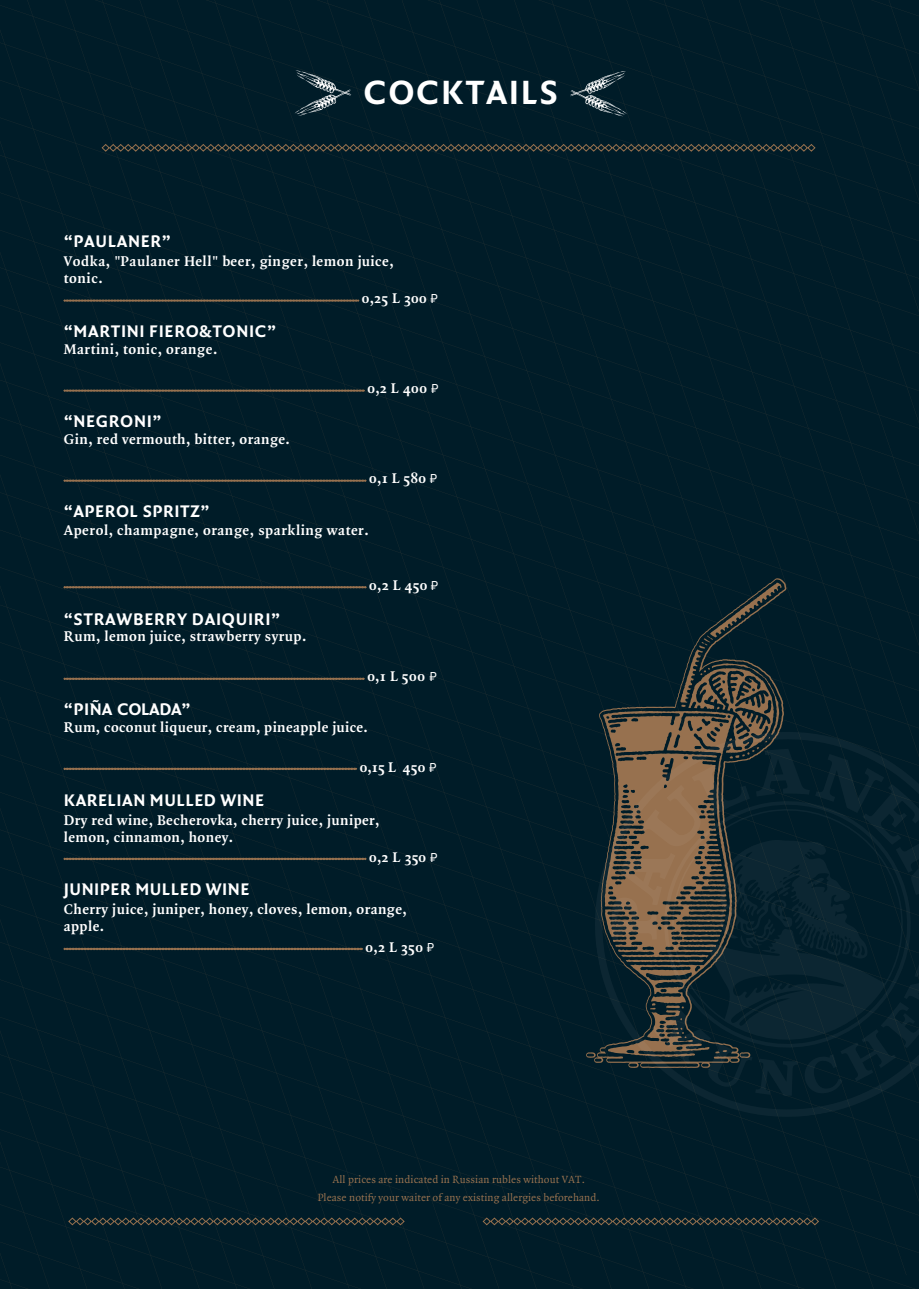
<style>
.page{position:relative;width:919px;height:1289px;background:#fff}
.page>*{position:absolute;margin:0;border:0;box-sizing:border-box;transform-origin:0 0}
.t1{font:700 36px "Quadraat Sans Pro";letter-spacing:.045em;color:#fff}
.Speisen-Erklärung{font:700 18px "Quadraat Sans Pro";letter-spacing:.025em;color:#fff}
.Speisen-Erklärung-2{font:700 18px "Quadraat Sans Pro";letter-spacing:-.025em;color:#fff}
.Speisen-Erklärung-3{font:700 15px/17.4px "Quadraat Pro";letter-spacing:.03em;color:#fff}
.t2{font:11.1px/18px "Quadraat Pro";letter-spacing:.01em;color:#97714f;text-align:center}
.s1{font-family:"Archivo Narrow";font-weight:400;font-size:12.75px}
</style>
<div class="page">
<div style="left:0;top:0;width:918px;height:1288px;background:#001c28"></div>
<div style="left:594px;top:578px;width:192px;height:138px;background:#001c28"></div>
<svg style="left:579px;top:716px;width:339px;height:416px;background:#021d29"></svg>
<svg style="left:603px;top:582px;width:315px;height:513px;background:#1d2d31"></svg>
<svg style="left:482px;top:1217px;width:337px;height:8px;background:#2e3633"></svg>
<svg style="left:68px;top:1217px;width:337px;height:8px;background:#2e3633"></svg>
<svg style="left:101px;top:144px;width:714px;height:8px;background:#303734"></svg>
<svg style="left:570px;top:71px;width:56px;height:45px;background:#263d47"></svg>
<svg style="left:295px;top:70px;width:56px;height:46px;background:#253d47"></svg>
<svg style="left:64px;top:300px;width:295px;height:1px"></svg>
<svg style="left:64px;top:390px;width:300px;height:1px"></svg>
<svg style="left:64px;top:480px;width:302px;height:1px"></svg>
<svg style="left:64px;top:586px;width:302px;height:2px"></svg>
<svg style="left:64px;top:678px;width:300px;height:1px"></svg>
<svg style="left:64px;top:768px;width:293px;height:1px"></svg>
<svg style="left:64px;top:858px;width:302px;height:1px"></svg>
<svg style="left:64px;top:948px;width:298px;height:1px"></svg>
<p class="t1" style="left:363px;top:65px;width:196px">COCKTAILS</p>
<p class="Speisen-Erklärung" style="left:64px;top:227px;width:108px">“PAULANER”</p>
<p class="Speisen-Erklärung-3" style="left:64px;top:252px;width:331px">Vodka, "Paulaner Hell" beer, ginger, lemon juice, tonic.</p>
<p class="Speisen-Erklärung-3" style="left:362px;top:289px;width:77px">0,25 L 300 <span class="s1">₽</span></p>
<p class="Speisen-Erklärung" style="left:64px;top:317px;width:214px">“MARTINI FIERO&amp;TONIC”</p>
<p class="Speisen-Erklärung-3" style="left:64px;top:340px;width:155px">Martini, tonic, orange.</p>
<p class="Speisen-Erklärung-3" style="left:367px;top:379px;width:72px">0,2 L 400 <span class="s1">₽</span></p>
<p class="Speisen-Erklärung" style="left:64px;top:407px;width:99px">“NEGRONI”</p>
<p class="Speisen-Erklärung-3" style="left:64px;top:430px;width:227px">Gin, red vermouth, bitter, orange.</p>
<p class="Speisen-Erklärung-3" style="left:369px;top:469px;width:70px">0,1 L 580 <span class="s1">₽</span></p>
<p class="Speisen-Erklärung" style="left:64px;top:498px;width:147px">“APEROL SPRITZ”</p>
<p class="Speisen-Erklärung-3" style="left:64px;top:521px;width:306px">Aperol, champagne, orange, sparkling water.</p>
<p class="Speisen-Erklärung" style="left:64px;top:605px;width:218px">“STRAWBERRY DAIQUIRI”</p>
<p class="Speisen-Erklärung-3" style="left:64px;top:627px;width:244px">Rum, lemon juice, strawberry syrup.</p>
<p class="Speisen-Erklärung-3" style="left:369px;top:576px;width:70px">0,2 L 450 <span class="s1">₽</span></p>
<p class="Speisen-Erklärung-3" style="left:367px;top:667px;width:71px">0,1 L 500 <span class="s1">₽</span></p>
<p class="Speisen-Erklärung-2" style="left:64px;top:695px;width:128px">“PIÑA COLADA”</p>
<p class="Speisen-Erklärung-3" style="left:64px;top:718px;width:305px">Rum, coconut liqueur, cream, pineapple juice.</p>
<p class="Speisen-Erklärung-3" style="left:359px;top:757px;width:78px">0,15 L 450 <span class="s1">₽</span></p>
<p class="Speisen-Erklärung" style="left:64px;top:786px;width:202px">KARELIAN MULLED WINE</p>
<p class="Speisen-Erklärung-3" style="left:64px;top:811px;width:317px">Dry red wine, Becherovka, cherry juice, juniper, lemon, cinnamon, honey.</p>
<p class="Speisen-Erklärung-3" style="left:369px;top:847px;width:70px">0,2 L 350 <span class="s1">₽</span></p>
<p class="Speisen-Erklärung" style="left:64px;top:875px;width:187px">JUNIPER MULLED WINE</p>
<p class="Speisen-Erklärung-3" style="left:64px;top:900px;width:344px">Cherry juice, juniper, honey, cloves, lemon, orange, apple.</p>
<p class="Speisen-Erklärung-3" style="left:365px;top:937px;width:70px">0,2 L 350 <span class="s1">₽</span></p>
<p class="t2" style="left:318px;top:1170px;width:283px">All prices are indicated in Russian rubles without VAT.<br>Please notify your waiter of any existing allergies beforehand.</p>
</div>
